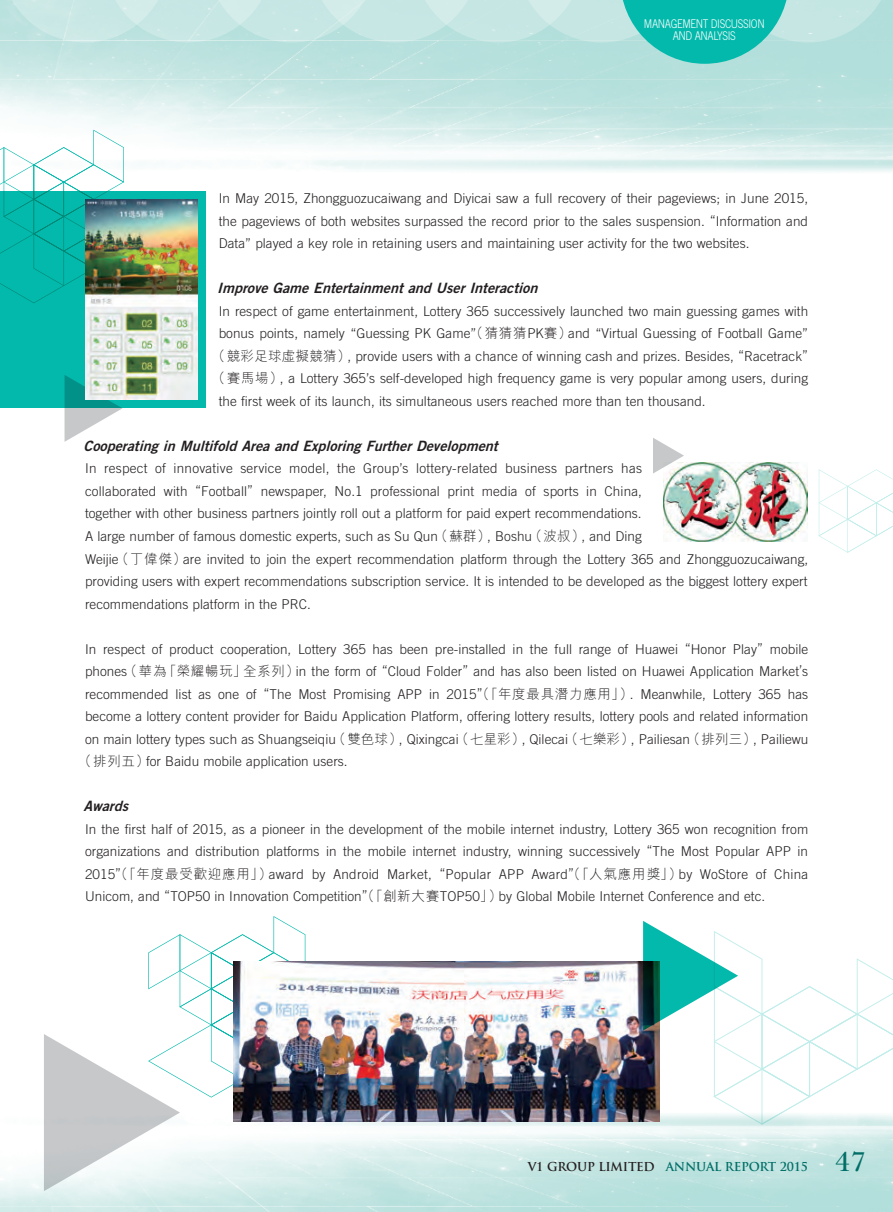
<style>
.page{position:relative;width:893px;height:1212px;background:#fff}
.page>*{position:absolute;margin:0;border:0;box-sizing:border-box;transform-origin:0 0}
.t1{font:500 29.25px "M Sung HK";color:#016e67}
.Heading_4{font:italic 14.25px "Trade Gothic LT Std Bd 2";color:#231f20}
.Body_Text{font:300 13.5px/22.5px "Trade Gothic LT Std";letter-spacing:.005em;color:#231f20;text-align:justify}
.t2{font:300 12px/12px "Trade Gothic LT Std";letter-spacing:-.035em;color:#fff;text-align:center;scale:.85 1}
.t3{font:700 12px "Trajan Pro";letter-spacing:-.02em;color:#016e67}
.s1{font-family:"M Hei HK"}
.s2{color:#231f20}
</style>
<div class="page">
<img style="left:0;top:0;width:893px;height:1212px">
<svg style="left:1px;top:0;width:891px;height:64px;background:#a7deda"></svg>
<div style="left:0;top:191px;width:206px;height:217px;background:#03b9ac"></div>
<svg style="left:0;top:130px;width:124px;height:173px"></svg>
<svg style="left:65px;top:375px;width:58px;height:67px"></svg>
<img style="left:85px;top:200px;width:112px;height:200px">
<img style="left:663px;top:463px;width:145px;height:79px">
<svg style="left:653px;top:438px;width:31px;height:35px"></svg>
<svg style="left:818px;top:469px;width:75px;height:84px"></svg>
<svg style="left:44px;top:916px;width:262px;height:275px"></svg>
<img style="left:234px;top:961px;width:409px;height:160px">
<svg style="left:643px;top:921px;width:250px;height:204px"></svg>
<p class="t2" style="left:644px;top:17px;width:144px">MANAGEMENT DISCUSSION<br>AND ANALYSIS</p>
<p class="Body_Text" style="left:219px;top:187px;width:591px">In May 2015, Zhongguozucaiwang and Diyicai saw a full recovery of their pageviews; in June 2015, the pageviews of both websites surpassed the record prior to the sales suspension. “Information and Data” played a key role in retaining users and maintaining user activity for the two websites.</p>
<p class="Heading_4" style="left:217px;top:279px;width:326px">ImproveGameEntertainmentandUserInteraction</p>
<p class="Body_Text" style="left:219px;top:300px;width:591px">In respect of game entertainment, Lottery 365 successively launched two main guessing games with bonus points, namely “Guessing PK Game<span class="s1">（猜猜猜</span>PK<span class="s1">賽）</span>and “Virtual Guessing of Football Game”</p>
<p class="Body_Text" style="left:470px;top:321px;width:7px">”</p>
<p class="Body_Text" style="left:212px;top:345px;width:598px"><span class="s1">（競彩足球虛擬競猜）</span>, provide users with a chance of winning cash and prizes. Besides, “Racetrack”</p>
<p class="Body_Text" style="left:212px;top:367px;width:598px"><span class="s1">（賽馬場）</span>, a Lottery 365’s self-developed high frequency game is very popular among users, during</p>
<p class="Body_Text" style="left:219px;top:390px;width:488px">the first week of its launch, its simultaneous users reached more than ten thousand.</p>
<p class="Heading_4" style="left:84px;top:437px;width:420px">CooperatinginMultifoldAreaandExploringFurtherDevelopment</p>
<p class="Body_Text" style="left:85px;top:457px;width:725px;text-align:left">In respect of innovative service model, the Group’s lottery-related business partners has<br>collaborated with “Football” newspaper, No.1 professional print media of sports in China,<br>together with other business partners jointly roll out a platform for paid expert recommendations.<br>A large number of famous domestic experts, such as Su Qun<span class="s1">（蘇群）</span>, Boshu<span class="s1">（波叔）</span>, and Ding<br>Weijie<span class="s1">（丁偉傑）</span>are invited to join the expert recommendation platform through the Lottery 365 and Zhongguozucaiwang, providing users with expert recommendations subscription service. It is intended to be developed as the biggest lottery expert recommendations platform in the PRC.</p>
<p class="Body_Text" style="left:85px;top:637px;width:725px">In respect of product cooperation, Lottery 365 has been pre-installed in the full range of Huawei “Honor Play” mobile phones<span class="s1">（華為「榮耀暢玩」全系列）</span>in the form of “Cloud Folder” and has also been listed on Huawei Application Market’s recommended list as one of “The Most Promising APP in 2015<span class="s1">（「年度最具潛力應用」）</span></p>
<p class="Body_Text" style="left:477px;top:681px;width:7px">”</p>
<p class="Body_Text" style="left:630px;top:682px;width:180px">. Meanwhile, Lottery 365 has</p>
<p class="Body_Text" style="left:85px;top:705px;width:725px">become a lottery content provider for Baidu Application Platform, offering lottery results, lottery pools and related information</p>
<p class="Body_Text" style="left:85px;top:727px;width:725px">on main lottery types such as Shuangseiqiu<span class="s1">（雙色球）</span>, Qixingcai<span class="s1">（七星彩）</span>, Qilecai<span class="s1">（七樂彩）</span>, Pailiesan<span class="s1">（排列三）</span>, Pailiewu</p>
<p class="Body_Text" style="left:78px;top:750px;width:271px"><span class="s1">（排列五）</span>for Baidu mobile application users.</p>
<p class="Heading_4" style="left:84px;top:797px;width:51px">Awards</p>
<p class="Body_Text" style="left:85px;top:817px;width:725px">In the first half of 2015, as a pioneer in the development of the mobile internet industry, Lottery 365 won recognition from organizations and distribution platforms in the mobile internet industry, winning successively “The Most Popular APP in 2015<span class="s1">（「年度最受歡迎應用」）</span></p>
<p class="Body_Text" style="left:115px;top:861px;width:7px">”</p>
<p class="Body_Text" style="left:269px;top:862px;width:415px">award by Android Market, “Popular APP Award<span class="s1">（「人氣應用獎」）</span></p>
<p class="Body_Text" style="left:568px;top:861px;width:7px">”</p>
<p class="Body_Text" style="left:85px;top:862px;width:725px;text-indent:594px">by WoStore of China<br>Unicom, and “TOP50 in Innovation Competition<span class="s1">（「創新大賽</span>TOP50<span class="s1">」）</span>by Global Mobile Internet Conference and etc.</p>
<p class="Body_Text" style="left:362px;top:884px;width:7px">”</p>
<p class="t3" style="left:528px;top:1159px;width:282px"><span class="s2">V1 GROUP LIMITED</span> ANNUAL REPORT 2015</p>
<h1 class="t1" style="left:835px;top:1140px;width:32px">47</h1>
</div>
